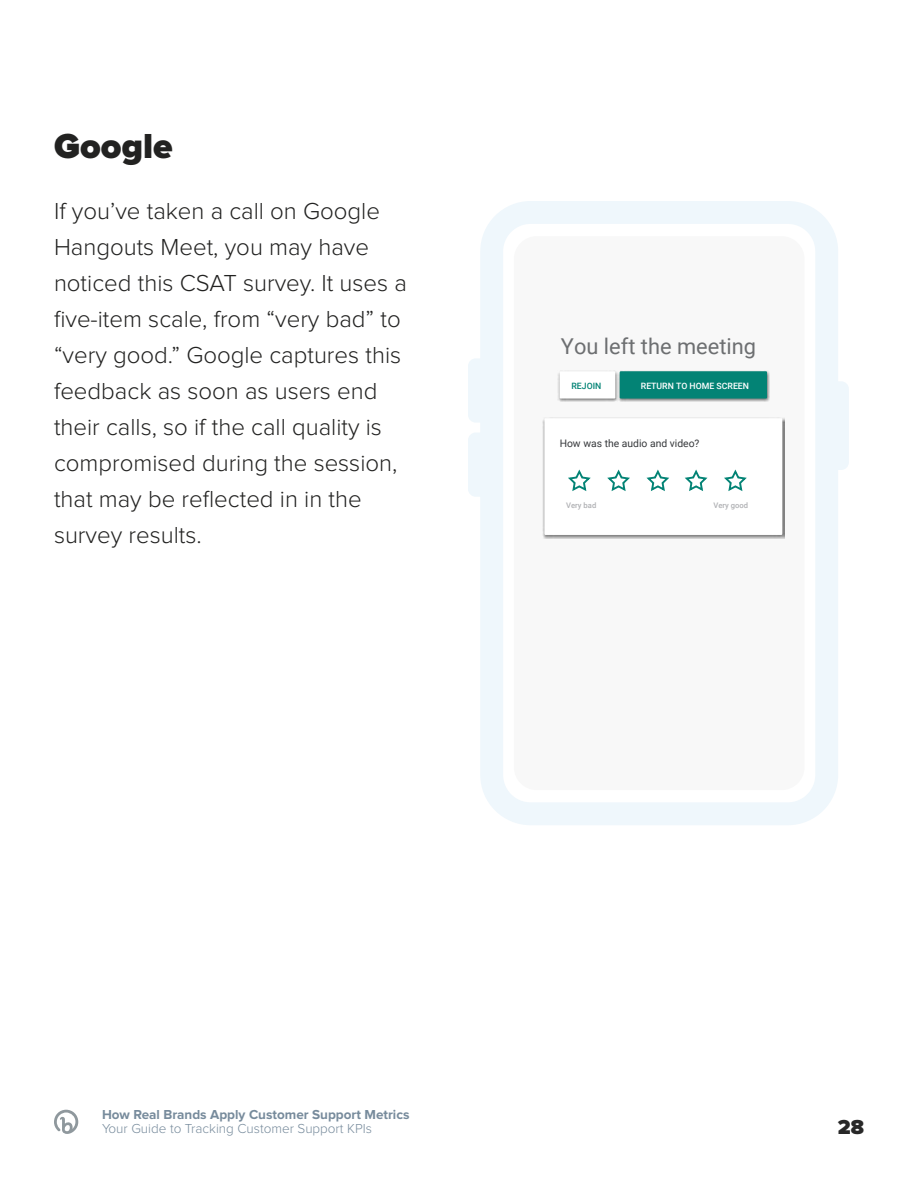
<style>
.page{position:relative;width:918px;height:1188px;background:#fff}
.page>*{position:absolute;margin:0;border:0;box-sizing:border-box;transform-origin:0 0}
.t1{font:900 36px "Proxima Nova";color:#222221}
.t2{font:300 24px/36px "Proxima Nova";color:#222221}
.t3{font:21.9px "Roboto";color:#6d6f71}
.t4{font:900 21px "Proxima Nova";color:#282828}
.t5{font:700 13.5px "Proxima Nova";color:#778b9c}
.t6{font:300 13.5px "Proxima Nova";color:#778b9c}
.t7{font:10.35px "Roboto";color:#36383b}
.t8{font:500 8.7px "Roboto";color:#fff}
.t9{font:500 8.7px "Roboto";color:#038375}
.t10{font:500 7.65px "Roboto";color:#b0b1b4}
</style>
<div class="page">
<svg style="left:54px;top:1110px;width:24px;height:24px"></svg>
<svg style="left:480px;top:201px;width:358px;height:624px"></svg>
<svg style="left:468px;top:358px;width:15px;height:65px"></svg>
<svg style="left:834px;top:381px;width:15px;height:89px"></svg>
<svg style="left:468px;top:433px;width:15px;height:64px"></svg>
<div style="left:514px;top:236px;width:291px;height:554px;background:#f8f8f8"></div>
<img style="left:557px;top:370px;width:212px;height:32px">
<svg style="left:560px;top:371px;width:207px;height:28px"></svg>
<img style="left:542px;top:417px;width:243px;height:121px">
<svg style="left:544px;top:418px;width:238px;height:117px"></svg>
<h1 class="t1" style="left:54px;top:130px;width:120px">Google</h1>
<p class="t2" style="left:54px;top:194px;width:354px">If you’ve taken a call on Google<br>Hangouts Meet, you may have noticed this CSAT survey. It uses a five-item scale, from “very bad” to “very good.” Google captures this feedback as soon as users end their calls, so if the call quality is compromised during the session, that may be reflected in in the survey results.</p>
<p class="t3" style="left:561px;top:331px;width:197px">You left the meeting</p>
<p class="t9" style="left:571px;top:380px;width:31px">REJOIN</p>
<p class="t8" style="left:641px;top:380px;width:110px">RETURN TO HOME SCREEN</p>
<p class="t7" style="left:560px;top:436px;width:141px">How was the audio and video?</p>
<p class="t10" style="left:566px;top:500px;width:32px">Very bad</p>
<p class="t10" style="left:714px;top:500px;width:36px">Very good</p>
<p class="t5" style="left:102px;top:1108px;width:309px">How Real Brands Apply Customer Support Metrics</p>
<p class="t6" style="left:102px;top:1122px;width:271px">Your Guide to Tracking Customer Support KPIs</p>
<p class="t4" style="left:838px;top:1117px;width:28px">28</p>
</div>
